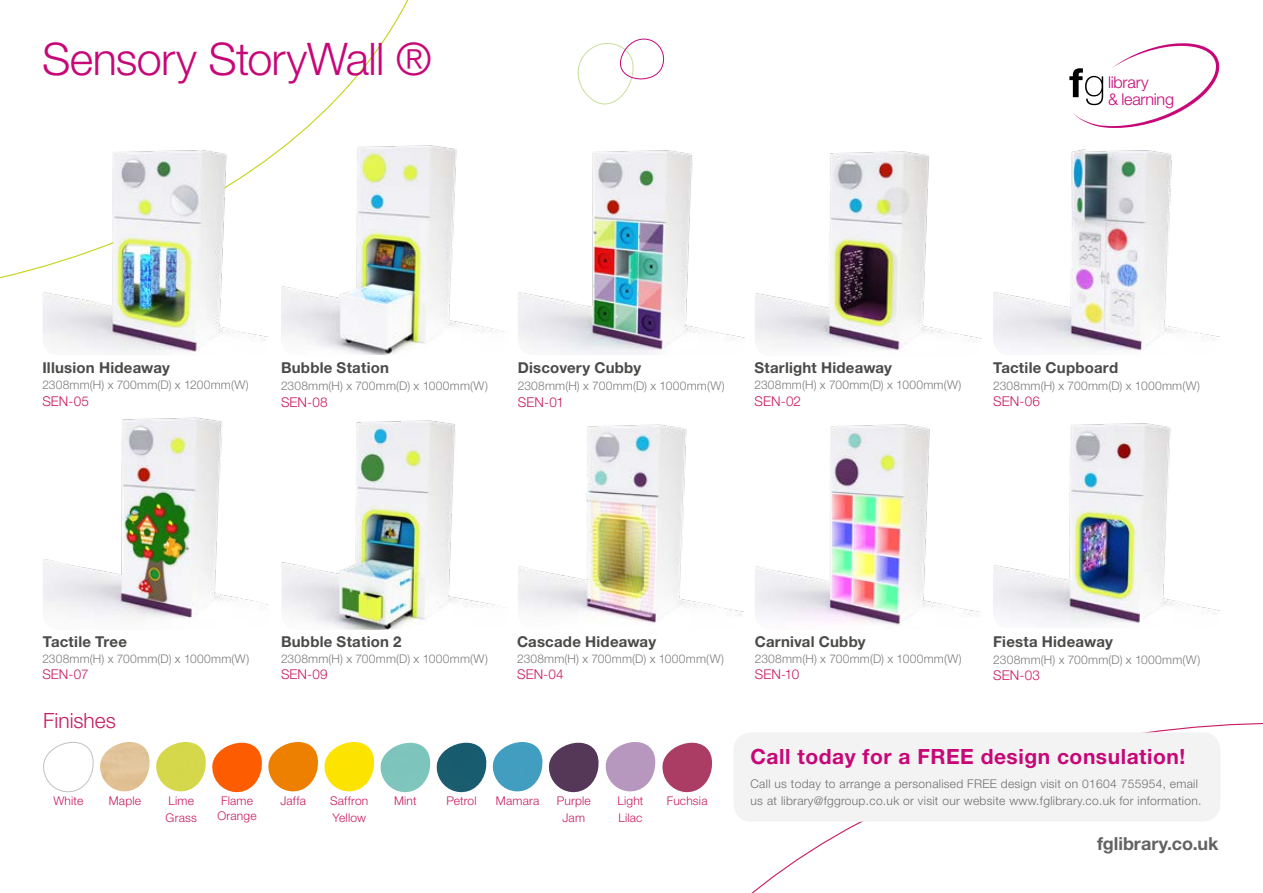
<style>
.page{position:relative;width:1263px;height:893px;background:#fff}
.page>*{position:absolute;margin:0;border:0;box-sizing:border-box;transform-origin:0 0}
.t1{font:300 45px "Helvetica Neue LT Std";letter-spacing:-.015em;color:#c70777}
.t2{font:700 21px "Helvetica Neue LT Std";letter-spacing:.025em;color:#c70777}
.t3{font:300 21px "Helvetica Neue LT Std";color:#c91a60}
.t4{font:700 18px "Helvetica Neue LT Std";letter-spacing:-.005em;color:#646363}
.t5{font:300 16.2px/17px "Helvetica Neue";letter-spacing:-.015em;color:#c70777}
.t6{font:700 15px "Helvetica Neue LT Std";letter-spacing:.015em;color:#4a4a49}
.t7{font:300 13.5px "Helvetica Neue LT Std";letter-spacing:.01em;color:#c91a60}
.t8{font:300 12px "Helvetica Neue LT Std";letter-spacing:.015em;color:#7c7b7b}
.t9{font:300 12px/16.2px "Helvetica Neue LT Std";letter-spacing:.025em;color:#706f6f}
.t10{font:300 12px/16.5px "Helvetica Neue LT Std";letter-spacing:.015em;color:#c91a60}
</style>
<div class="page">
<svg style="left:577px;top:723px;width:686px;height:170px"></svg>
<img style="left:43px;top:150px;width:226px;height:202px">
<img style="left:518px;top:150px;width:227px;height:205px">
<img style="left:281px;top:145px;width:223px;height:210px">
<div style="left:733px;top:732px;width:487px;height:90px;background:#f3f3f3;border-radius:18px"></div>
<img style="left:43px;top:417px;width:224px;height:202px">
<img style="left:518px;top:424px;width:226px;height:199px">
<img style="left:281px;top:420px;width:224px;height:210px">
<img style="left:993px;top:423px;width:227px;height:201px">
<img style="left:755px;top:424px;width:225px;height:201px">
<img style="left:993px;top:149px;width:227px;height:202px">
<img style="left:755px;top:151px;width:226px;height:200px">
<svg style="left:1069px;top:43px;width:150px;height:85px"></svg>
<svg style="left:577px;top:38px;width:88px;height:67px"></svg>
<img style="left:493px;top:742px;width:49px;height:50px">
<img style="left:324px;top:742px;width:51px;height:50px">
<img style="left:437px;top:743px;width:50px;height:50px">
<img style="left:381px;top:743px;width:49px;height:50px">
<img style="left:549px;top:743px;width:51px;height:50px">
<img style="left:268px;top:742px;width:50px;height:50px">
<img style="left:212px;top:743px;width:50px;height:50px">
<img style="left:156px;top:742px;width:50px;height:50px">
<img style="left:100px;top:742px;width:50px;height:50px">
<svg style="left:43px;top:742px;width:51px;height:51px"></svg>
<img style="left:606px;top:742px;width:51px;height:50px">
<img style="left:661px;top:743px;width:53px;height:50px">
<h1 class="t1" style="left:42px;top:31px;width:391px">Sensory StoryWall ®</h1>
<h3 class="t5" style="left:1108px;top:72px;width:67px">library<br>&amp; learning</h3>
<p class="t6" style="left:42px;top:358px;width:129px">Illusion Hideaway</p>
<p class="t6" style="left:281px;top:358px;width:110px">Bubble Station</p>
<p class="t6" style="left:518px;top:359px;width:125px">Discovery Cubby</p>
<p class="t6" style="left:754px;top:359px;width:139px">Starlight Hideaway</p>
<p class="t6" style="left:993px;top:358px;width:127px">Tactile Cupboard</p>
<p class="t8" style="left:42px;top:377px;width:208px">2308mm(H) x 700mm(D) x 1200mm(W)</p>
<p class="t7" style="left:42px;top:393px;width:48px">SEN-05</p>
<p class="t8" style="left:281px;top:379px;width:208px">2308mm(H) x 700mm(D) x 1000mm(W)</p>
<p class="t7" style="left:281px;top:394px;width:48px">SEN-08</p>
<p class="t8" style="left:518px;top:379px;width:208px">2308mm(H) x 700mm(D) x 1000mm(W)</p>
<p class="t7" style="left:518px;top:394px;width:48px">SEN-01</p>
<p class="t8" style="left:754px;top:377px;width:208px">2308mm(H) x 700mm(D) x 1000mm(W)</p>
<p class="t7" style="left:754px;top:393px;width:48px">SEN-02</p>
<p class="t8" style="left:993px;top:378px;width:208px">2308mm(H) x 700mm(D) x 1000mm(W)</p>
<p class="t7" style="left:993px;top:393px;width:48px">SEN-06</p>
<p class="t6" style="left:43px;top:632px;width:86px">Tactile Tree</p>
<p class="t6" style="left:281px;top:632px;width:122px">Bubble Station 2</p>
<p class="t6" style="left:517px;top:632px;width:141px">Cascade Hideaway</p>
<p class="t6" style="left:993px;top:632px;width:121px">Fiesta Hideaway</p>
<p class="t6" style="left:755px;top:632px;width:112px">Carnival Cubby</p>
<p class="t8" style="left:42px;top:651px;width:208px">2308mm(H) x 700mm(D) x 1000mm(W)</p>
<p class="t7" style="left:42px;top:666px;width:48px">SEN-07</p>
<h2 class="t3" style="left:43px;top:708px;width:74px">Finishes</h2>
<p class="t8" style="left:281px;top:651px;width:208px">2308mm(H) x 700mm(D) x 1000mm(W)</p>
<p class="t7" style="left:281px;top:666px;width:48px">SEN-09</p>
<p class="t8" style="left:517px;top:651px;width:208px">2308mm(H) x 700mm(D) x 1000mm(W)</p>
<p class="t7" style="left:517px;top:666px;width:48px">SEN-04</p>
<p class="t10" style="left:53px;top:792px;width:31px">White</p>
<p class="t10" style="left:109px;top:792px;width:34px">Maple</p>
<p class="t10" style="left:166px;top:792px;width:33px">Lime<br>Grass</p>
<p class="t10" style="left:217px;top:793px;width:41px;line-height:15px;text-align:center">Flame<br>Orange</p>
<p class="t10" style="left:280px;top:792px;width:27px">Jaffa</p>
<p class="t10" style="left:330px;top:792px;width:40px">Saffron<br>Yellow</p>
<p class="t10" style="left:394px;top:792px;width:24px">Mint</p>
<p class="t10" style="left:446px;top:792px;width:32px">Petrol</p>
<p class="t10" style="left:496px;top:792px;width:45px">Mamara</p>
<p class="t10" style="left:557px;top:792px;width:35px;text-align:center">Purple<br>Jam</p>
<p class="t10" style="left:617px;top:792px;width:28px">Light<br>Lilac</p>
<p class="t10" style="left:667px;top:792px;width:42px">Fuchsia</p>
<p class="t8" style="left:755px;top:651px;width:208px">2308mm(H) x 700mm(D) x 1000mm(W)</p>
<p class="t7" style="left:755px;top:666px;width:46px">SEN-10</p>
<p class="t8" style="left:993px;top:652px;width:208px">2308mm(H) x 700mm(D) x 1000mm(W)</p>
<p class="t7" style="left:993px;top:667px;width:48px">SEN-03</p>
<h2 class="t2" style="left:750px;top:744px;width:436px">Call today for a FREE design consulation!</h2>
<p class="t9" style="left:750px;top:776px;width:452px">Call us today to arrange a personalised FREE design visit on 01604 755954, email us at library@fggroup.co.uk or visit our website www.fglibrary.co.uk for information.</p>
<h3 class="t4" style="left:1097px;top:833px;width:123px">fglibrary.co.uk</h3>
</div>
